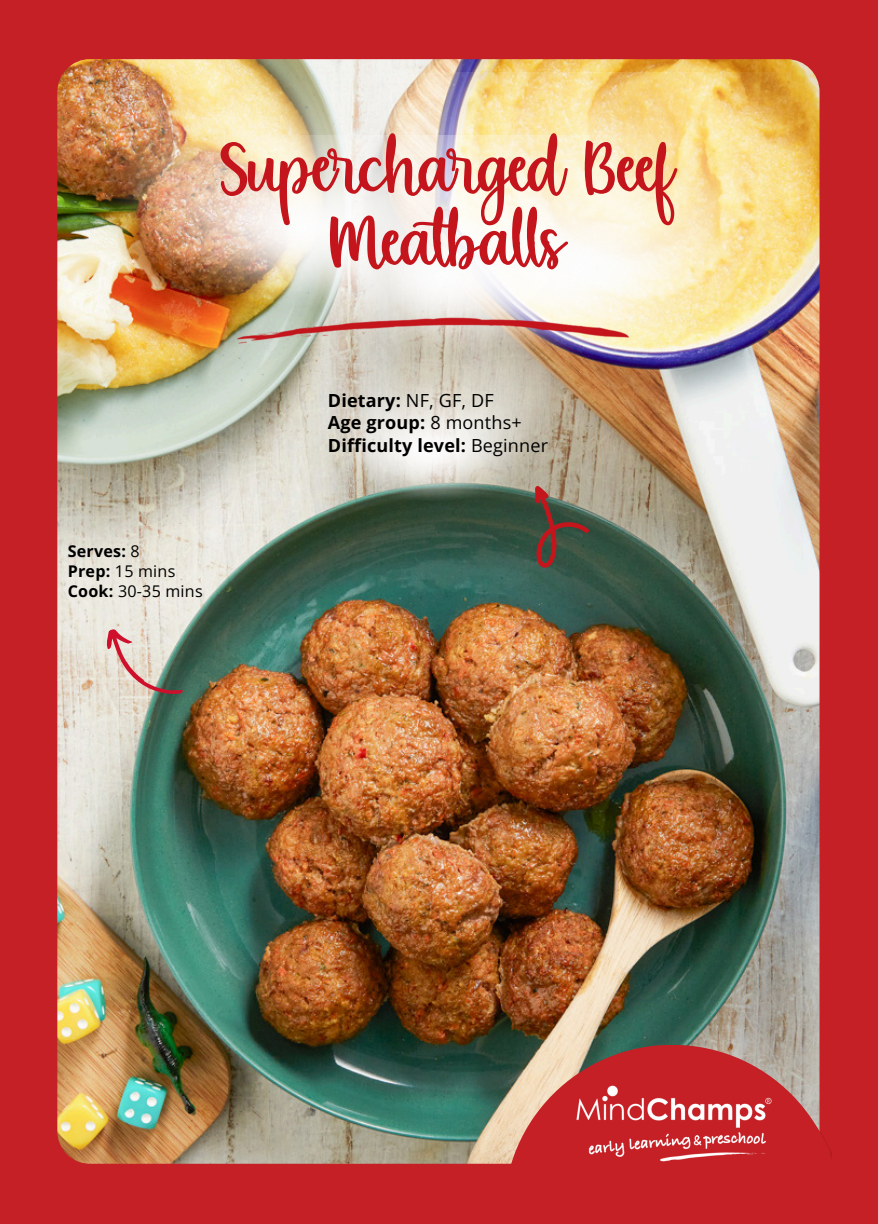
<style>
.page{position:relative;width:878px;height:1224px;background:#c42026}
.page>*{position:absolute;margin:0;border:0;box-sizing:border-box;transform-origin:0 0}
.t1{font:96.2px/73.6px "Michella Garden";letter-spacing:-.04em;color:#c4151c;text-align:center}
.t2{font:700 18px/22.4px "Open Sans";letter-spacing:.01em;color:#000}
.t3{font:16.2px "Open Sans";letter-spacing:.015em;color:#000}
.t4{font:700 16.2px "Open Sans";letter-spacing:.015em;color:#000}
.s1{font-weight:400}
.s2{font-weight:700}
</style>
<div class="page">
<img style="left:57px;top:59px;width:762px;height:1105px;border-radius:33px">
<svg style="left:504px;top:1045px;width:328px;height:119px"></svg>
<img style="left:573px;top:1082px;width:201px;height:82px">
<img style="left:279px;top:355px;width:293px;height:145px">
<svg style="left:97px;top:623px;width:87px;height:87px;background:#c4baaf"></svg>
<img style="left:525px;top:72px;width:293px;height:282px">
<svg style="left:504px;top:474px;width:91px;height:97px;background:#616252"></svg>
<img style="left:68px;top:59px;width:457px;height:248px">
<img style="left:210px;top:135px;width:457px;height:219px">
<img style="left:225px;top:307px;width:414px;height:48px">
<p class="t1" style="left:216px;top:140px;width:459px">Supercharged Beef<br>Meatballs</p>
<p class="t4" style="left:68px;top:540px;width:74px">Serves: <span class="s1">8</span></p>
<p class="t3" style="left:68px;top:560px;width:109px"><span class="s2">Prep:</span> 15 mins</p>
<h1 class="t3" style="left:68px;top:580px;width:136px"><span class="s2">Cook:</span> 30-35 mins</h1>
<p class="t2" style="left:328px;top:389px;width:222px">Dietary: <span class="s1">NF, GF, DF<br></span>Age group: <span class="s1">8 months+<br></span>Difficulty level: <span class="s1">Beginner</span></p>
</div>
